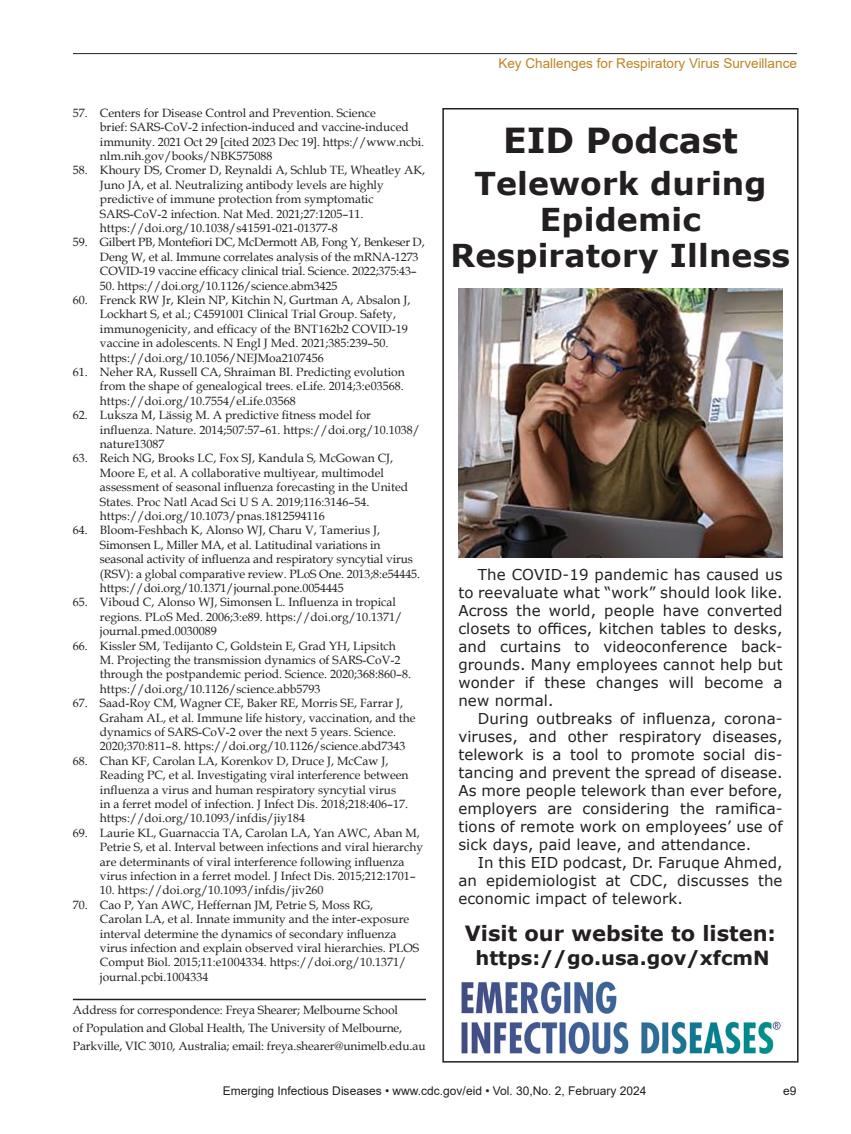
<style>
.page{position:relative;width:851px;height:1134px;background:#fff}
.page>*{position:absolute;margin:0;border:0;box-sizing:border-box;transform-origin:0 0}
.t1{font:700 34.5px "Verdana";letter-spacing:-.005em;color:#231f20}
.t2{font:700 31.5px/36px "Verdana";letter-spacing:.005em;color:#231f20;text-align:center}
.t3{font:700 21px "Verdana";color:#231f20}
.t4{font:700 19.5px "Verdana";color:#231f20}
.t5{font:15px/18px "Verdana";letter-spacing:.005em;color:#231f20;text-align:justify}
.t6{font:13.5px "Arial";color:#bc8422}
.t7{font:12px/14.4px "Book Antiqua";color:#231f20}
.t8{font:12px "Arial";color:#231f20}
</style>
<div class="page">
<hr style="left:73px;top:53px;width:723px;height:1px;background:#231f20">
<hr style="left:73px;top:999px;width:353px;height:1px;background:#231f20">
<div style="left:442px;top:108px;width:356px;height:955px;border:2px solid #231f20"></div>
<img style="left:458px;top:288px;width:324px;height:270px">
<img style="left:461px;top:981px;width:320px;height:73px">
<p class="t6" style="left:498px;top:54px;width:300px">Key Challenges for Respiratory Virus Surveillance</p>
<p class="t7" style="left:100px;top:105px;width:325px;text-indent:-27px">57. Centers for Disease Control and Prevention. Science<br>brief: SARS-CoV-2 infection-induced and vaccine-induced immunity. 2021 Oct 29 [cited 2023 Dec 19]. https://www.ncbi. nlm.nih.gov/books/NBK575088</p>
<p class="t7" style="left:100px;top:163px;width:326px;text-indent:-27px">58. Khoury DS, Cromer D, Reynaldi A, Schlub TE, Wheatley AK, Juno JA, et al. Neutralizing antibody levels are highly predictive of immune protection from symptomatic SARS-CoV-2 infection. Nat Med. 2021;27:1205–11. https://doi.org/10.1038/s41591-021-01377-8</p>
<p class="t7" style="left:100px;top:235px;width:326px;text-indent:-27px">59. Gilbert PB, Montefiori DC, McDermott AB, Fong Y, Benkeser D,<br>Deng W, et al. Immune correlates analysis of the mRNA-1273<br>COVID-19 vaccine efficacy clinical trial. Science. 2022;375:43–</p>
<p class="t7" style="left:100px;top:278px;width:239px">50. https://doi.org/10.1126/science.abm3425</p>
<p class="t7" style="left:100px;top:292px;width:312px;text-indent:-27px">60. Frenck RW Jr, Klein NP, Kitchin N, Gurtman A, Absalon J, Lockhart S, et al.; C4591001 Clinical Trial Group. Safety, immunogenicity, and efficacy of the BNT162b2 COVID-19 vaccine in adolescents. N Engl J Med. 2021;385:239–50. https://doi.org/10.1056/NEJMoa2107456</p>
<p class="t7" style="left:100px;top:364px;width:306px;text-align:justify;text-indent:-27px">61. Neher RA, Russell CA, Shraiman BI. Predicting evolution from the shape of genealogical trees. eLife. 2014;3:e03568. https://doi.org/10.7554/eLife.03568</p>
<p class="t7" style="left:100px;top:408px;width:321px;text-indent:-27px">62. Luksza M, Lässig M. A predictive fitness model for influenza. Nature. 2014;507:57–61. https://doi.org/10.1038/ nature13087</p>
<p class="t7" style="left:100px;top:451px;width:310px;text-indent:-27px">63. Reich NG, Brooks LC, Fox SJ, Kandula S, McGowan CJ, Moore E, et al. A collaborative multiyear, multimodel assessment of seasonal influenza forecasting in the United States. Proc Natl Acad Sci U S A. 2019;116:3146–54. https://doi.org/10.1073/pnas.1812594116</p>
<p class="t7" style="left:100px;top:523px;width:321px;text-indent:-27px">64. Bloom-Feshbach K, Alonso WJ, Charu V, Tamerius J, Simonsen L, Miller MA, et al. Latitudinal variations in seasonal activity of influenza and respiratory syncytial virus (RSV): a global comparative review. PLoS One. 2013;8:e54445. https://doi.org/10.1371/journal.pone.0054445</p>
<p class="t7" style="left:100px;top:595px;width:304px;text-indent:-27px">65. Viboud C, Alonso WJ, Simonsen L. Influenza in tropical regions. PLoS Med. 2006;3:e89. https://doi.org/10.1371/ journal.pmed.0030089</p>
<p class="t7" style="left:100px;top:638px;width:313px;text-indent:-27px">66. Kissler SM, Tedijanto C, Goldstein E, Grad YH, Lipsitch M. Projecting the transmission dynamics of SARS-CoV-2 through the postpandemic period. Science. 2020;368:860–8. https://doi.org/10.1126/science.abb5793</p>
<p class="t7" style="left:100px;top:696px;width:317px;text-indent:-27px">67. Saad-Roy CM, Wagner CE, Baker RE, Morris SE, Farrar J, Graham AL, et al. Immune life history, vaccination, and the dynamics of SARS-CoV-2 over the next 5 years. Science.<br>2020;370:811–8. https://doi.org/10.1126/science.abd7343</p>
<p class="t7" style="left:100px;top:753px;width:310px;text-indent:-27px">68. Chan KF, Carolan LA, Korenkov D, Druce J, McCaw J, Reading PC, et al. Investigating viral interference between influenza a virus and human respiratory syncytial virus in a ferret model of infection. J Infect Dis. 2018;218:406–17. https://doi.org/10.1093/infdis/jiy184</p>
<p class="t7" style="left:100px;top:825px;width:324px;text-indent:-27px">69. Laurie KL, Guarnaccia TA, Carolan LA, Yan AWC, Aban M, Petrie S, et al. Interval between infections and viral hierarchy are determinants of viral interference following influenza virus infection in a ferret model. J Infect Dis. 2015;212:1701–</p>
<p class="t7" style="left:100px;top:883px;width:225px">10. https://doi.org/10.1093/infdis/jiv260</p>
<p class="t7" style="left:100px;top:897px;width:321px;text-indent:-27px">70. Cao P, Yan AWC, Heffernan JM, Petrie S, Moss RG,<br>Carolan LA, et al. Innate immunity and the inter-exposure interval determine the dynamics of secondary influenza virus infection and explain observed viral hierarchies. PLOS Comput Biol. 2015;11:e1004334. https://doi.org/10.1371/ journal.pcbi.1004334</p>
<p class="t7" style="left:73px;top:1000px;width:354px;line-height:18px">Address for correspondence: Freya Shearer; Melbourne School<br>of Population and Global Health, The University of Melbourne,<br>Parkville, VIC 3010, Australia; email: freya.shearer@unimelb.edu.au</p>
<p class="t8" style="left:223px;top:1083px;width:425px">Emerging Infectious Diseases • www.cdc.gov/eid • Vol. 30,No. 2, February 2024</p>
<p class="t8" style="left:783px;top:1083px;width:15px">e9</p>
<h1 class="t1" style="left:503px;top:116px;width:236px">EID Podcast</h1>
<h2 class="t2" style="left:450px;top:165px;width:341px">Telework during<br>Epidemic<br>Respiratory Illness</h2>
<p class="t5" style="left:458px;top:566px;width:326px;text-indent:20px">The COVID-19 pandemic has caused us to reevaluate what “work” should look like.<br>Across the world, people have converted closets to offices, kitchen tables to desks, and curtains to videoconference back&shy;grounds. Many employees cannot help but wonder if these changes will become a new normal.</p>
<p class="t5" style="left:458px;top:710px;width:326px;text-indent:20px">During outbreaks of influenza, corona&shy;viruses, and other respiratory diseases, telework is a tool to promote social dis&shy;tancing and prevent the spread of disease.<br>As more people telework than ever before, employers are considering the ramifica&shy;tions of remote work on employees’ use of sick days, paid leave, and attendance.</p>
<p class="t5" style="left:458px;top:854px;width:326px;text-indent:20px">In this EID podcast, Dr. Faruque Ahmed, an epidemiologist at CDC, discusses the economic impact of telework.</p>
<h3 class="t3" style="left:465px;top:918px;width:313px">Visit our website to listen:</h3>
<h3 class="t4" style="left:475px;top:944px;width:296px">https://go.usa.gov/xfcmN</h3>
</div>
